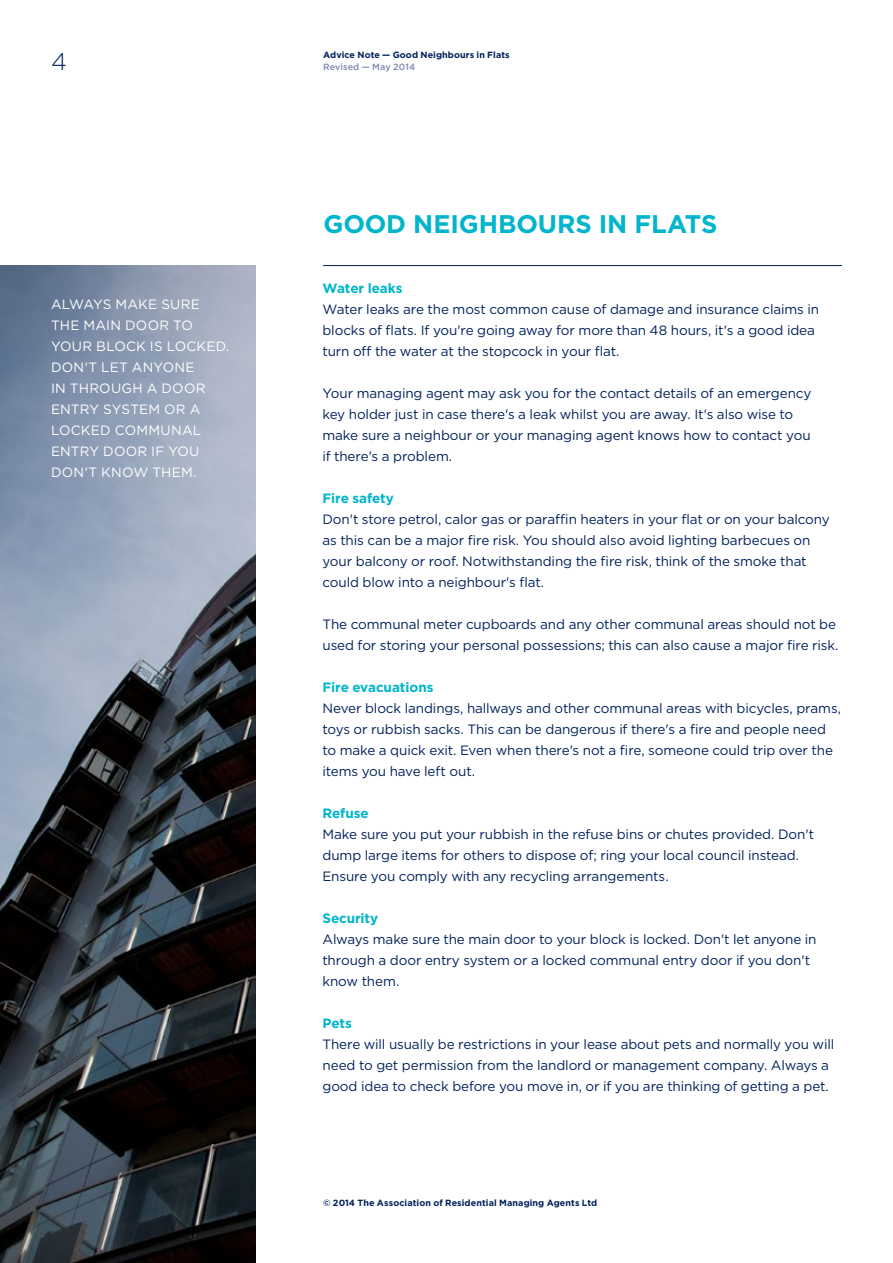
<style>
.page{position:relative;width:893px;height:1263px;background:#fff}
.page>*{position:absolute;margin:0;border:0;box-sizing:border-box;transform-origin:0 0}
.t1{font:700 25.5px "Gotham";letter-spacing:-.005em;color:#00b5cc}
.t2{font:300 24px "Gotham";color:#00215b}
.t3{font:13.5px/21px "Gotham";letter-spacing:-.01em;color:#00215b}
.t4{font:13.5px/21px "Gotham";letter-spacing:.015em;color:#fff}
.t5{font:700 13.5px "Gotham";letter-spacing:-.005em;color:#00b5cc}
.t6{font:700 9px "Gotham";letter-spacing:.01em;color:#00215b}
.t7{font:500 9px "Gotham";letter-spacing:.005em;color:#7e86ad}
</style>
<div class="page">
<img style="left:0;top:266px;width:255px;height:997px">
<hr style="left:323px;top:265px;width:519px;height:1px;background:#00215b">
<h2 class="t2" style="left:51px;top:47px;width:17px">4</h2>
<p class="t4" style="left:51px;top:294px;width:180px">ALWAYS MAKE SURE<br>THE MAIN DOOR TO<br>YOUR BLOCK IS LOCKED.<br>DON'T LET ANYONE<br>IN THROUGH A DOOR<br>ENTRY SYSTEM OR A<br>LOCKED COMMUNAL<br>ENTRY DOOR IF YOU<br>DON'T KNOW THEM.</p>
<p class="t6" style="left:323px;top:49px;width:188px">Advice Note — Good Neighbours in Flats</p>
<p class="t7" style="left:323px;top:61px;width:93px">Revised — May 2014</p>
<h1 class="t1" style="left:324px;top:207px;width:395px">GOOD NEIGHBOURS IN FLATS</h1>
<p class="t5" style="left:322px;top:279px;width:82px">Water leaks</p>
<p class="t3" style="left:322px;top:298px;width:498px">Water leaks are the most common cause of damage and insurance claims in blocks of flats. If you're going away for more than 48 hours, it's a good idea turn off the water at the stopcock in your flat.</p>
<p class="t3" style="left:322px;top:382px;width:490px">Your managing agent may ask you for the contact details of an emergency key holder just in case there's a leak whilst you are away. It's also wise to make sure a neighbour or your managing agent knows how to contact you if there's a problem.</p>
<p class="t5" style="left:322px;top:489px;width:73px">Fire safety</p>
<p class="t3" style="left:322px;top:508px;width:509px">Don't store petrol, calor gas or paraffin heaters in your flat or on your balcony as this can be a major fire risk. You should also avoid lighting barbecues on your balcony or roof. Notwithstanding the fire risk, think of the smoke that could blow into a neighbour's flat.</p>
<p class="t3" style="left:322px;top:613px;width:517px">The communal meter cupboards and any other communal areas should not be used for storing your personal possessions; this can also cause a major fire risk.</p>
<p class="t5" style="left:322px;top:678px;width:113px">Fire evacuations</p>
<p class="t3" style="left:322px;top:697px;width:520px">Never block landings, hallways and other communal areas with bicycles, prams, toys or rubbish sacks. This can be dangerous if there's a fire and people need to make a quick exit. Even when there's not a fire, someone could trip over the items you have left out.</p>
<p class="t5" style="left:322px;top:804px;width:48px">Refuse</p>
<p class="t3" style="left:322px;top:823px;width:493px">Make sure you put your rubbish in the refuse bins or chutes provided. Don't dump large items for others to dispose of; ring your local council instead.<br>Ensure you comply with any recycling arrangements.</p>
<p class="t5" style="left:322px;top:909px;width:57px">Security</p>
<p class="t3" style="left:322px;top:928px;width:496px">Always make sure the main door to your block is locked. Don't let anyone in through a door entry system or a locked communal entry door if you don't know them.</p>
<p class="t5" style="left:322px;top:1014px;width:31px">Pets</p>
<p class="t3" style="left:322px;top:1033px;width:513px">There will usually be restrictions in your lease about pets and normally you will need to get permission from the landlord or management company. Always a good idea to check before you move in, or if you are thinking of getting a pet.</p>
<p class="t6" style="left:323px;top:1197px;width:276px">© 2014 The Association of Residential Managing Agents Ltd</p>
</div>
